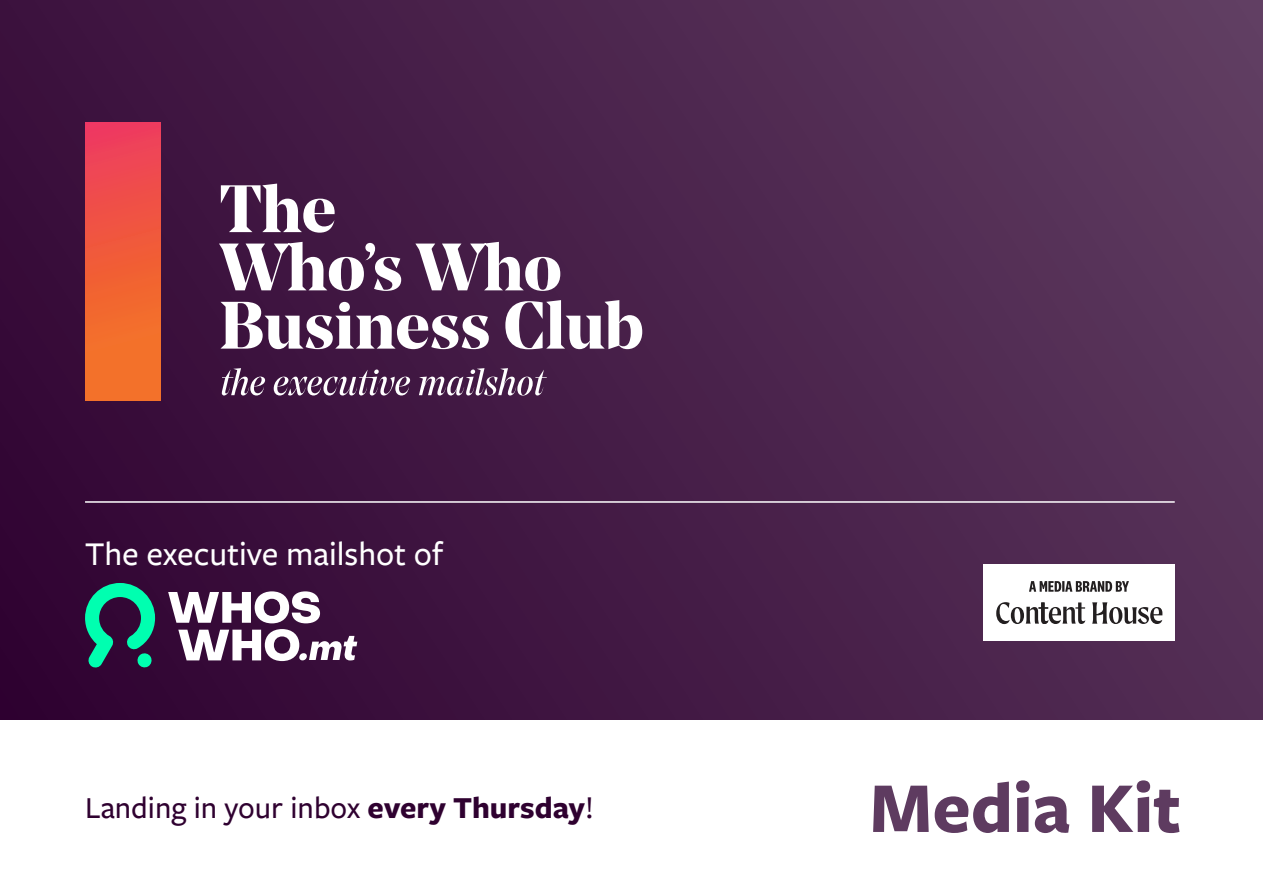
<style>
.page{position:relative;width:1263px;height:893px;background:#fff}
.page>*{position:absolute;margin:0;border:0;box-sizing:border-box;transform-origin:0 0}
.t1{font:700 74.1px "Freight Sans Pro";color:#5e3b60}
.t2{font:500 34.5px "Freight Sans Pro";color:#fff}
.t3{font:500 31.65px "Freight Sans Pro";color:#2f0130}
.s1{font-weight:700}
</style>
<div class="page">
<div style="left:0;top:0;width:1263px;height:720px;background:linear-gradient(to right,#350836,#5b375c)"></div>
<hr style="left:85px;top:501px;width:1090px;height:2px;background:#fff">
<div style="left:299px;top:653px;width:8px;height:7px;background:#fff;border-radius:50%"></div>
<svg style="left:168px;top:591px;width:152px;height:32px"></svg>
<svg style="left:178px;top:629px;width:121px;height:32px"></svg>
<svg style="left:309px;top:636px;width:48px;height:24px"></svg>
<svg style="left:85px;top:583px;width:70px;height:85px;background:#1b756b"></svg>
<svg style="left:222px;top:368px;width:325px;height:28px"></svg>
<div style="left:85px;top:123px;width:75px;height:278px;background:linear-gradient(to bottom,#ee3e5a,#f47a1f)"></div>
<svg style="left:221px;top:300px;width:421px;height:49px"></svg>
<svg style="left:219px;top:242px;width:341px;height:49px"></svg>
<svg style="left:221px;top:184px;width:114px;height:49px"></svg>
<div style="left:983px;top:565px;width:192px;height:76px;background:#fff"></div>
<svg style="left:1029px;top:581px;width:100px;height:11px"></svg>
<svg style="left:1092px;top:602px;width:70px;height:22px"></svg>
<svg style="left:996px;top:602px;width:89px;height:22px"></svg>
<p class="t2" style="left:85px;top:530px;width:359px">The executive mailshot of</p>
<p class="t3" style="left:85px;top:786px;width:510px">Landing in your inbox <span class="s1">every Thursday</span>!</p>
<h1 class="t1" style="left:869px;top:757px;width:313px">Media Kit</h1>
</div>
